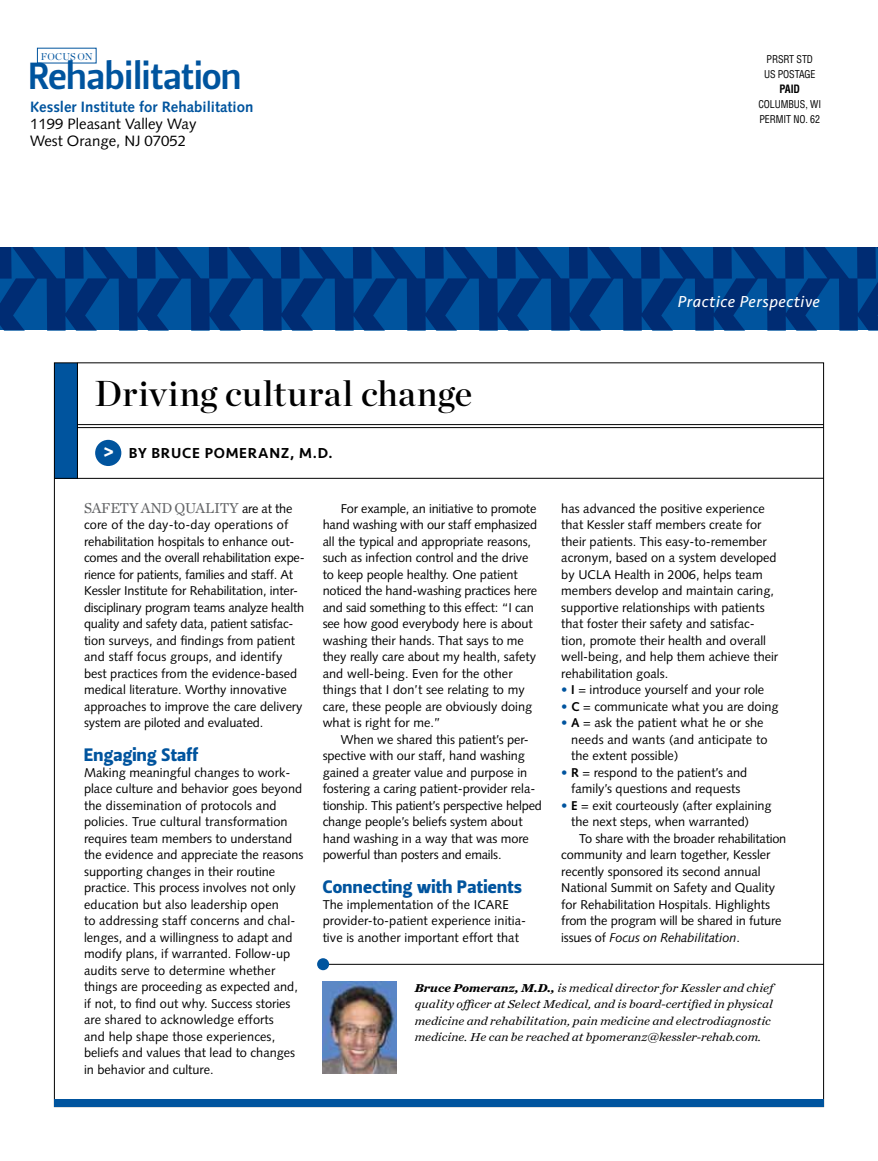
<style>
.page{position:relative;width:878px;height:1161px;background:#fff}
.page>*{position:absolute;margin:0;border:0;box-sizing:border-box;transform-origin:0 0}
.t1{font:37.65px "Leitura Sans Grot 3";letter-spacing:-.01em;color:#00549e}
.t2{font:36px "Chronicle Display Semi";letter-spacing:.015em;color:#000}
.t3{font:18px "Leitura Sans Grot 4";letter-spacing:.02em;color:#00549e}
.t4{font:italic 16.5px "Seravek";letter-spacing:.03em;color:#fff}
.t5{font:15px/17.2px "Syntax";color:#000}
.t6{font:700 15px "Syntax";color:#00549e}
.t7{font:15px "Chronicle Text G1";letter-spacing:-.015em;color:#636466}
.t8{font:500 15px "Seravek";letter-spacing:.05em;color:#000}
.t9{font:12.75px/16.5px "Syntax";color:#000}
.t10{font:italic 12px/16.5px "Chronicle Text G1";color:#000;scale:1.1 1}
.t11{font:700 condensed 11.25px "Helvetica";color:#000;scale:.95 1}
.t12{font:condensed 10.5px/15px "Helvetica";letter-spacing:-.01em;color:#000;scale:.95 1}
.t13{font:9.9px "Chronicle Display";letter-spacing:.02em;color:#00549e}
.s1{font-weight:700;font-size:18.6px;color:#fff}
.s2{font-family:"Syntax";font-size:12.75px;color:#000}
.s3{color:#00549e}
.s4{font-weight:700}
.s5{font-style:italic}
</style>
<div class="page">
<div style="left:54px;top:363px;width:23px;height:115px;background:#00549e"></div>
<svg style="left:0;top:279px;width:878px;height:51px;background:#003d86"></svg>
<svg style="left:0;top:247px;width:878px;height:32px;background:#003d86"></svg>
<div style="left:55px;top:1099px;width:768px;height:7px;background:#00549e"></div>
<hr style="left:54px;top:478px;width:770px;height:1px;background:#000">
<hr style="left:77px;top:427px;width:746px;height:1px;background:#000">
<hr style="left:77px;top:424px;width:746px;height:1px;background:#000">
<div style="left:95px;top:440px;width:26px;height:26px;background:#00549e;border-radius:50%"></div>
<hr style="left:77px;top:363px;width:1px;height:116px;background:#000">
<img style="left:322px;top:982px;width:74px;height:92px">
<hr style="left:322px;top:964px;width:502px;height:1px;background:#000">
<div style="left:317px;top:958px;width:12px;height:12px;background:#00549e;border-radius:50%"></div>
<p class="t13" style="left:41px;top:49px;width:53px">FOCUS ON</p>
<h1 class="t1" style="left:29px;top:54px;width:214px">Rehabilitation</h1>
<p class="t6" style="left:30px;top:98px;width:225px">Kessler Institute for Rehabilitation</p>
<p class="t5" style="left:30px;top:115px;width:168px">1199 Pleasant Valley Way<br>West Orange, NJ 07052</p>
<h2 class="t2" style="left:94px;top:365px;width:379px">Driving cultural change</h2>
<p class="t8" style="left:103px;top:444px;width:231px"><span class="s1">&gt;</span> BY BRUCE POMERANZ, M.D.</p>
<p class="t12" style="left:764px;top:51px;width:56px">PRSRT STD<br>US POSTAGE</p>
<p class="t11" style="left:779px;top:81px;width:23px">PAID</p>
<p class="t12" style="left:758px;top:96px;width:67px">COLUMBUS, WI<br>PERMIT NO. 62</p>
<p class="t4" style="left:678px;top:291px;width:143px">Practice Perspective</p>
<p class="t7" style="left:84px;top:497px;width:210px">SAFETY AND QUALITY <span class="s2">are at the</span></p>
<p class="t9" style="left:84px;top:517px;width:222px">core of the day-to-day operations of rehabilitation hospitals to enhance out&shy;comes and the overall rehabilitation expe&shy;rience for patients, families and staff. At Kessler Institute for Rehabilitation, inter&shy;disciplinary program teams analyze health quality and safety data, patient satisfac&shy;tion surveys, and findings from patient and staff focus groups, and identify best practices from the evidence-based medical literature. Worthy innovative approaches to improve the care delivery system are piloted and evaluated.</p>
<h3 class="t3" style="left:84px;top:744px;width:116px">Engaging Staff</h3>
<p class="t9" style="left:84px;top:764px;width:221px">Making meaningful changes to work&shy;place culture and behavior goes beyond the dissemination of protocols and policies. True cultural transformation requires team members to understand the evidence and appreciate the reasons supporting changes in their routine practice. This process involves not only education but also leadership open<br>to addressing staff concerns and chal&shy;lenges, and a willingness to adapt and modify plans, if warranted. Follow-up audits serve to determine whether things are proceeding as expected and, if not, to find out why. Success stories are shared to acknowledge efforts<br>and help shape those experiences, beliefs and values that lead to changes in behavior and culture.</p>
<p class="t9" style="left:322px;top:500px;width:216px;text-indent:18px">For example, an initiative to promote hand washing with our staff emphasized all the typical and appropriate reasons, such as infection control and the drive to keep people healthy. One patient noticed the hand-washing practices here and said something to this effect: “I can see how good everybody here is about washing their hands. That says to me they really care about my health, safety and well-being. Even for the other things that I don’t see relating to my care, these people are obviously doing what is right for me.”</p>
<p class="t9" style="left:322px;top:731px;width:221px;text-indent:18px">When we shared this patient’s per&shy;spective with our staff, hand washing gained a greater value and purpose in fostering a caring patient-provider rela&shy;tionship. This patient’s perspective helped change people’s beliefs system about hand washing in a way that was more powerful than posters and emails.</p>
<h3 class="t3" style="left:322px;top:876px;width:201px">Connecting with Patients</h3>
<p class="t9" style="left:322px;top:896px;width:205px">The implementation of the ICARE provider-to-patient experience initia&shy;tive is another important effort that</p>
<p class="t9" style="left:561px;top:500px;width:218px">has advanced the positive experience that Kessler staff members create for their patients. This easy-to-remember acronym, based on a system developed by UCLA Health in 2006, helps team members develop and maintain caring, supportive relationships with patients that foster their safety and satisfac&shy;tion, promote their health and overall well-being, and help them achieve their rehabilitation goals.</p>
<p class="t9" style="left:561px;top:682px;width:204px"><span class="s3">•</span> <span class="s4">I</span> = introduce yourself and your role</p>
<p class="t9" style="left:561px;top:698px;width:219px"><span class="s3">•</span> <span class="s4">C</span> = communicate what you are doing</p>
<p class="t9" style="left:571px;top:715px;width:198px;text-indent:-10px"><span class="s3">•</span> <span class="s4">A</span> = ask the patient what he or she needs and wants (and anticipate to the extent possible)</p>
<p class="t9" style="left:561px;top:764px;width:187px;text-align:center"><span class="s3">•</span> <span class="s4">R</span> = respond to the patient’s and family’s questions and requests</p>
<p class="t9" style="left:571px;top:797px;width:202px;text-indent:-10px"><span class="s3">•</span> <span class="s4">E</span> = exit courteously (after explaining the next steps, when warranted)</p>
<p class="t9" style="left:561px;top:830px;width:226px;text-indent:18px">To share with the broader rehabilitation community and learn together, Kessler recently sponsored its second annual National Summit on Safety and Quality for Rehabilitation Hospitals. Highlights from the program will be shared in future issues of <span class="s5">Focus on Rehabilitation</span>.</p>
<p class="t10" style="left:414px;top:979px;width:327px"><span class="s4">Bruce Pomeranz, M.D.,</span> is medical director for Kessler and chief quality officer at Select Medical, and is board-certified in physical medicine and rehabilitation, pain medicine and electrodiagnostic medicine. He can be reached at bpomeranz@kessler-rehab.com.</p>
</div>
